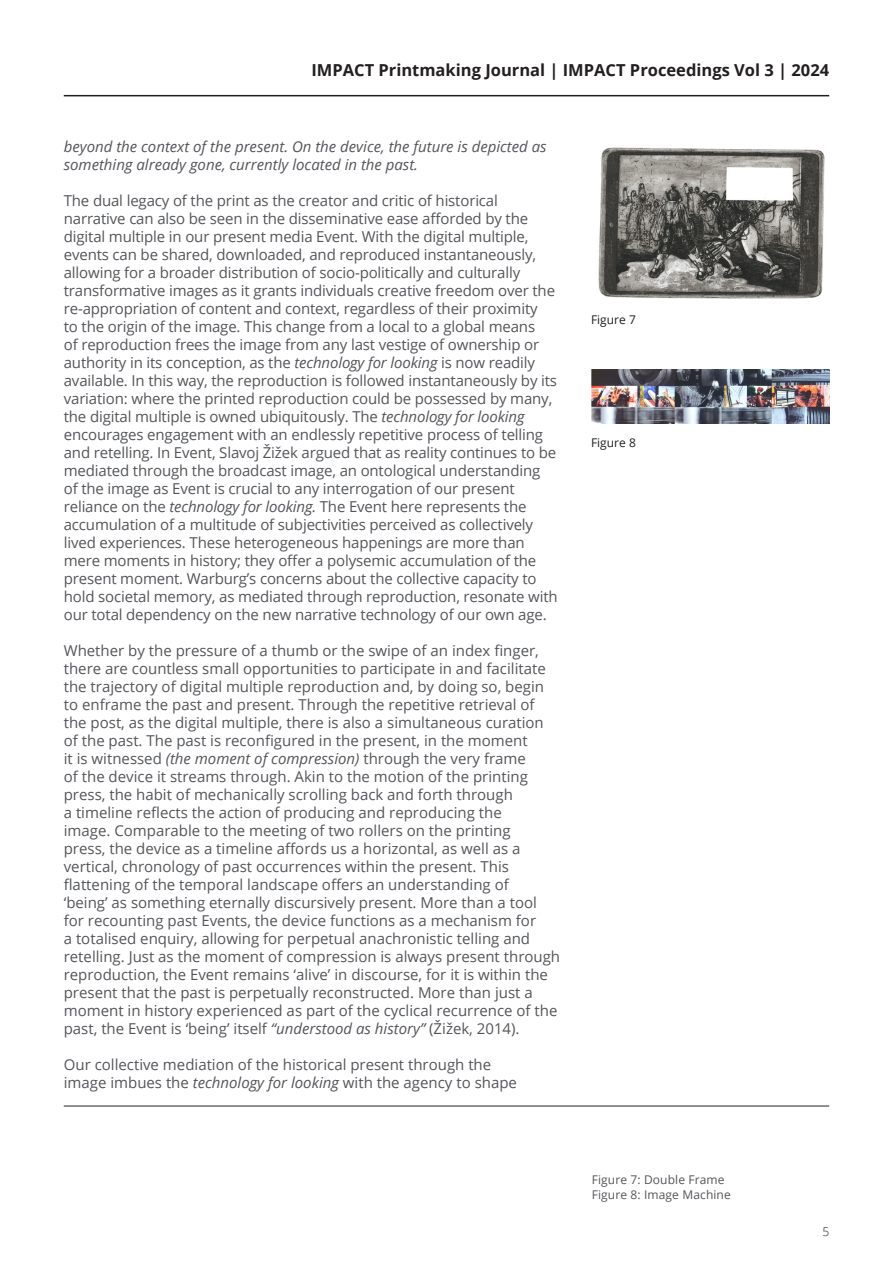
<style>
.page{position:relative;width:893px;height:1263px;background:#fff}
.page>*{position:absolute;margin:0;border:0;box-sizing:border-box;transform-origin:0 0}
.t1{font:700 16.5px "Open Sans";color:#231f20}
.Main_Text{font:15px/18px "Open Sans";letter-spacing:-.01em;color:#54555a}
.Main_Text-2{font:italic 15px/18px "Open Sans";color:#54555a}
.t2{font:12px "Open Sans";letter-spacing:.01em;color:#54555a}
.t3{font:12px "Open Sans";color:#231f20}
.t4{font:300 12px "Open Sans";color:#231f20}
.s1{font-style:italic}
</style>
<div class="page">
<hr style="left:64px;top:95px;width:765px;height:1px;background:#231f20">
<hr style="left:64px;top:1106px;width:765px;height:1px;background:#231f20">
<img style="left:598px;top:147px;width:227px;height:152px">
<img style="left:591px;top:370px;width:238px;height:53px">
<p class="t1" style="left:311px;top:59px;width:519px">IMPACT Printmaking Journal | IMPACT Proceedings Vol 3 | 2024</p>
<p class="Main_Text-2" style="left:64px;top:137px;width:484px">beyond the context of the present. On the device, the future is depicted as something already gone, currently located in the past.</p>
<p class="Main_Text" style="left:64px;top:191px;width:495px">The dual legacy of the print as the creator and critic of historical narrative can also be seen in the disseminative ease afforded by the digital multiple in our present media Event. With the digital multiple, events can be shared, downloaded, and reproduced instantaneously, allowing for a broader distribution of socio-politically and culturally transformative images as it grants individuals creative freedom over the re-appropriation of content and context, regardless of their proximity<br>to the origin of the image. This change from a local to a global means<br>of reproduction frees the image from any last vestige of ownership or authority in its conception, as the <span class="s1">technology for looking</span> is now readily available. In this way, the reproduction is followed instantaneously by its variation: where the printed reproduction could be possessed by many, the digital multiple is owned ubiquitously. The <span class="s1">technology for looking </span>encourages engagement with an endlessly repetitive process of telling and retelling. In Event, Slavoj Žižek argued that as reality continues to be mediated through the broadcast image, an ontological understanding of the image as Event is crucial to any interrogation of our present reliance on the <span class="s1">technology for looking.</span> The Event here represents the accumulation of a multitude of subjectivities perceived as collectively lived experiences. These heterogeneous happenings are more than mere moments in history; they offer a polysemic accumulation of the present moment. Warburg’s concerns about the collective capacity to hold societal memory, as mediated through reproduction, resonate with our total dependency on the new narrative technology of our own age.</p>
<p class="Main_Text" style="left:64px;top:641px;width:498px">Whether by the pressure of a thumb or the swipe of an index finger, there are countless small opportunities to participate in and facilitate the trajectory of digital multiple reproduction and, by doing so, begin to enframe the past and present. Through the repetitive retrieval of the post, as the digital multiple, there is also a simultaneous curation of the past. The past is reconfigured in the present, in the moment<br>it is witnessed <span class="s1">(the moment of compression)</span> through the very frame<br>of the device it streams through. Akin to the motion of the printing press, the habit of mechanically scrolling back and forth through<br>a timeline reflects the action of producing and reproducing the<br>image. Comparable to the meeting of two rollers on the printing<br>press, the device as a timeline affords us a horizontal, as well as a vertical, chronology of past occurrences within the present. This flattening of the temporal landscape offers an understanding of<br>‘being’ as something eternally discursively present. More than a tool for recounting past Events, the device functions as a mechanism for<br>a totalised enquiry, allowing for perpetual anachronistic telling and retelling. Just as the moment of compression is always present through reproduction, the Event remains ‘alive’ in discourse, for it is within the present that the past is perpetually reconstructed. More than just a moment in history experienced as part of the cyclical recurrence of the past, the Event is ‘being’ itself <span class="s1">“understood as history”</span> (Žižek, 2014).</p>
<p class="Main_Text" style="left:64px;top:1055px;width:455px">Our collective mediation of the historical present through the image imbues the <span class="s1">technology for looking</span> with the agency to shape</p>
<p class="t3" style="left:591px;top:312px;width:46px">Figure 7</p>
<p class="t3" style="left:591px;top:434px;width:46px">Figure 8</p>
<p class="t2" style="left:592px;top:1171px;width:134px">Figure 7: Double Frame</p>
<p class="t2" style="left:592px;top:1186px;width:141px">Figure 8: Image Machine</p>
<p class="t4" style="left:822px;top:1223px;width:8px">5</p>
</div>
